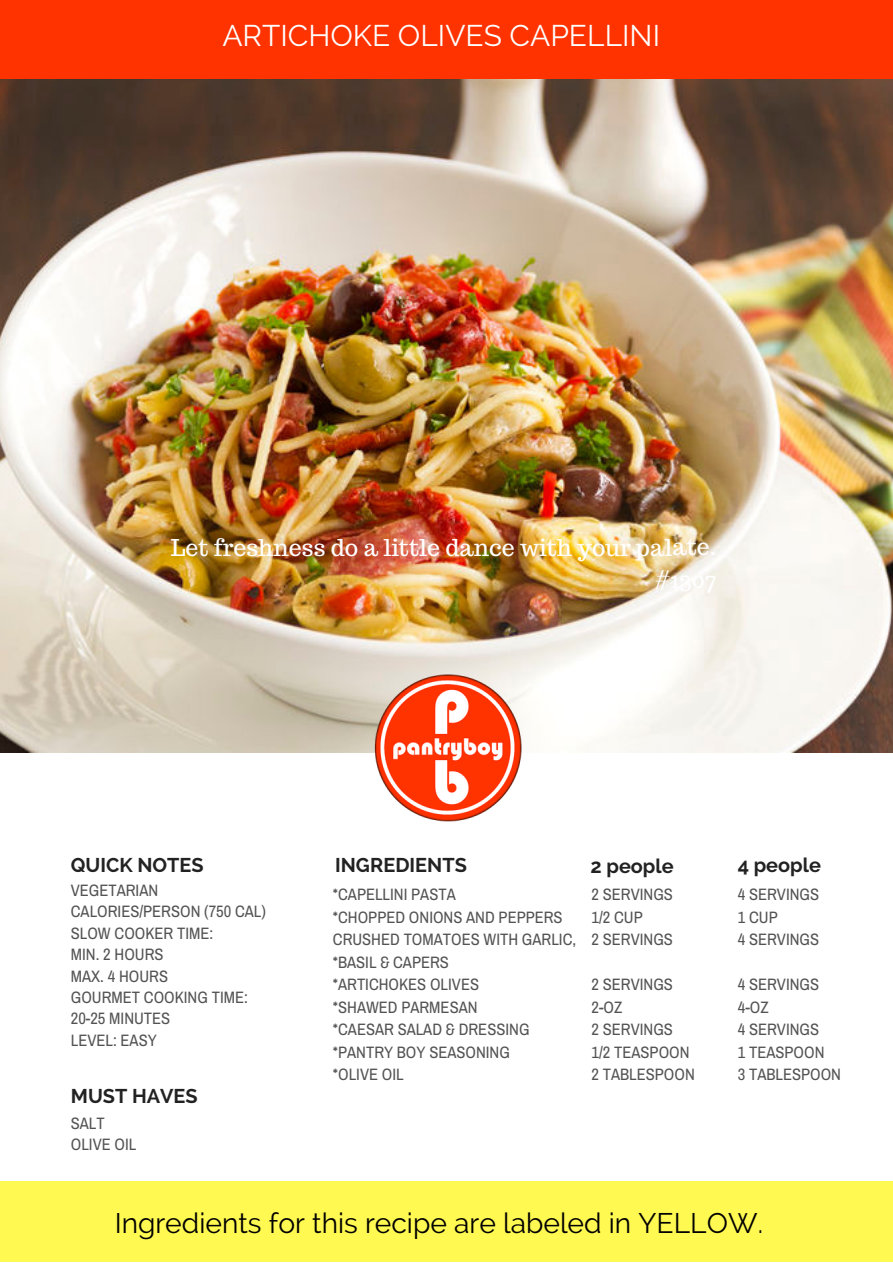
<style>
.page{position:relative;width:893px;height:1263px;background:#fff}
.page>*{position:absolute;margin:0;border:0;box-sizing:border-box;transform-origin:0 0}
.t1{font:29.7px "Raleway";color:#fff}
.t2{font:28.2px "Raleway";color:#000}
.t3{font:23.1px/32.5px "Trocchi";color:#fff;text-align:right}
.t4{font:700 19.8px "Raleway";color:#222}
.t5{font:16.5px/22.5px "Archivo Narrow";color:#535353}
</style>
<div class="page">
<img style="left:0;top:79px;width:892px;height:673px">
<div style="left:0;top:7px;width:892px;height:61px;background:#f30"></div>
<div style="left:0;top:67px;width:892px;height:12px;background:#f30"></div>
<div style="left:0;top:0;width:892px;height:8px;background:#f30"></div>
<img style="left:371px;top:672px;width:154px;height:150px">
<div style="left:0;top:1191px;width:892px;height:66px;background:#fff952"></div>
<div style="left:0;top:1256px;width:892px;height:5px;background:#fff952"></div>
<div style="left:0;top:1181px;width:892px;height:11px;background:#fff952"></div>
<h1 class="t1" style="left:222px;top:18px;width:439px">ARTICHOKE OLIVES CAPELLINI</h1>
<h3 class="t3" style="left:171px;top:530px;width:547px">Let freshness do a little dance with your palate. #1307</h3>
<p class="t4" style="left:71px;top:853px;width:134px">QUICK NOTES</p>
<p class="t4" style="left:590px;top:854px;width:85px">2 people</p>
<p class="t4" style="left:737px;top:853px;width:85px">4 people</p>
<p class="t5" style="left:71px;top:879px;width:197px;line-height:21.3px">VEGETARIAN<br>CALORIES/PERSON (750 CAL)<br>SLOW COOKER TIME:<br>MIN. 2 HOURS<br>MAX. 4 HOURS<br>GOURMET COOKING TIME:<br>20-25 MINUTES<br>LEVEL: EASY</p>
<p class="t4" style="left:335px;top:853px;width:133px">INGREDIENTS</p>
<p class="t5" style="left:333px;top:883px;width:245px">*CAPELLINI PASTA<br>*CHOPPED ONIONS AND PEPPERS<br>CRUSHED TOMATOES WITH GARLIC, *BASIL &amp; CAPERS<br>*ARTICHOKES OLIVES<br>*SHAWED PARMESAN<br>*CAESAR SALAD &amp; DRESSING *PANTRY BOY SEASONING<br>*OLIVE OIL</p>
<p class="t5" style="left:591px;top:883px;width:83px">2 SERVINGS<br>1/2 CUP<br>2 SERVINGS</p>
<p class="t5" style="left:591px;top:972px;width:105px">2 SERVINGS<br>2-OZ<br>2 SERVINGS<br>1/2 TEASPOON<br>2 TABLESPOON</p>
<p class="t5" style="left:737px;top:883px;width:83px">4 SERVINGS<br>1 CUP<br>4 SERVINGS</p>
<p class="t5" style="left:737px;top:972px;width:105px">4 SERVINGS<br>4-OZ<br>4 SERVINGS<br>1 TEASPOON<br>3 TABLESPOON</p>
<p class="t4" style="left:71px;top:1084px;width:128px">MUST HAVES</p>
<p class="t5" style="left:71px;top:1112px;width:67px;line-height:21.3px">SALT<br>OLIVE OIL</p>
<h2 class="t2" style="left:115px;top:1205px;width:650px">Ingredients for this recipe are labeled in YELLOW.</h2>
</div>
